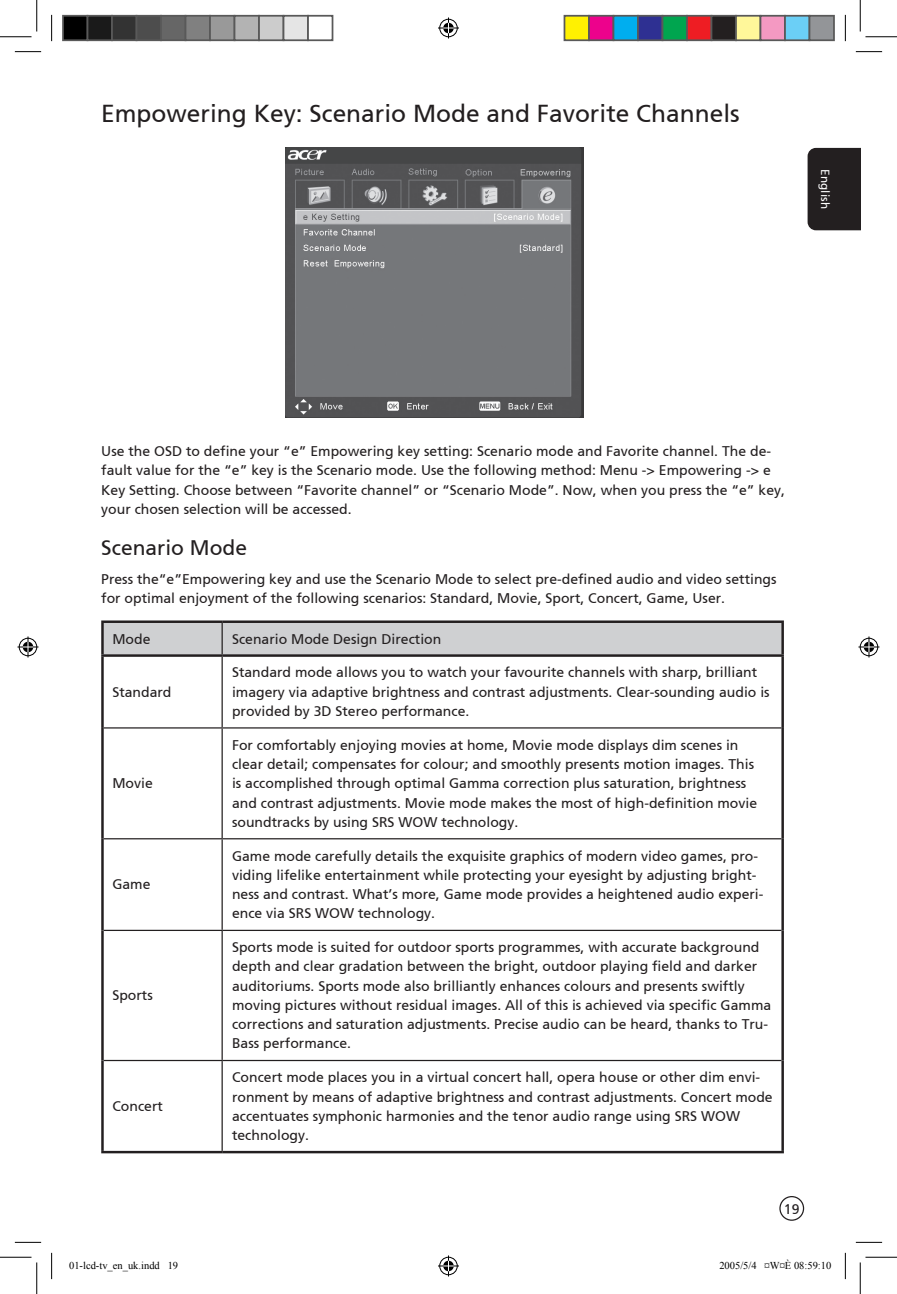
<style>
.page{position:relative;width:897px;height:1294px;background:#fff}
.page>*{position:absolute;margin:0;border:0;box-sizing:border-box;transform-origin:0 0}
.t1{font:24.5px "Frutiger Roman";color:#231f20}
.t2{font:21px "Frutiger Roman";color:#231f20}
.t3{font:14px/19.2px "Frutiger Roman";color:#231f20}
.t4{font:11.72px "Frutiger Roman";color:#fff}
.t5{font:10.5px "Times New Roman";color:#000}
</style>
<div class="page">
<div style="left:808px;top:148px;width:52px;height:82px;background:#231f20"></div>
<div style="left:779px;top:1196px;width:25px;height:25px;border:1px solid #231f20;border-radius:50%"></div>
<div style="left:104px;top:623px;width:677px;height:31px;background:#cfd0d2"></div>
<hr style="left:101px;top:620px;width:121px;height:3px;background:#231f20">
<hr style="left:101px;top:623px;width:3px;height:31px;background:#231f20">
<hr style="left:222px;top:620px;width:562px;height:3px;background:#231f20">
<hr style="left:781px;top:623px;width:3px;height:31px;background:#231f20">
<hr style="left:101px;top:654px;width:121px;height:3px;background:#231f20">
<hr style="left:101px;top:657px;width:3px;height:71px;background:#231f20">
<hr style="left:222px;top:654px;width:562px;height:3px;background:#231f20">
<hr style="left:781px;top:657px;width:3px;height:71px;background:#231f20">
<hr style="left:101px;top:728px;width:3px;height:111px;background:#231f20">
<hr style="left:781px;top:728px;width:3px;height:111px;background:#231f20">
<hr style="left:101px;top:839px;width:3px;height:91px;background:#231f20">
<hr style="left:781px;top:839px;width:3px;height:91px;background:#231f20">
<hr style="left:101px;top:930px;width:3px;height:130px;background:#231f20">
<hr style="left:781px;top:930px;width:3px;height:130px;background:#231f20">
<hr style="left:101px;top:1060px;width:3px;height:91px;background:#231f20">
<hr style="left:781px;top:1060px;width:3px;height:91px;background:#231f20">
<hr style="left:101px;top:1151px;width:121px;height:2px;background:#231f20">
<hr style="left:222px;top:1151px;width:562px;height:2px;background:#231f20">
<hr style="left:222px;top:623px;width:1px;height:31px;background:#231f20">
<hr style="left:222px;top:657px;width:1px;height:70px;background:#231f20">
<hr style="left:104px;top:727px;width:118px;height:1px;background:#231f20">
<hr style="left:222px;top:727px;width:559px;height:1px;background:#231f20">
<hr style="left:222px;top:728px;width:1px;height:110px;background:#231f20">
<hr style="left:104px;top:838px;width:118px;height:1px;background:#231f20">
<hr style="left:222px;top:838px;width:559px;height:1px;background:#231f20">
<hr style="left:222px;top:839px;width:1px;height:91px;background:#231f20">
<hr style="left:104px;top:930px;width:118px;height:1px;background:#231f20">
<hr style="left:222px;top:930px;width:559px;height:1px;background:#231f20">
<hr style="left:222px;top:931px;width:1px;height:129px;background:#231f20">
<hr style="left:104px;top:1060px;width:118px;height:1px;background:#231f20">
<hr style="left:222px;top:1060px;width:559px;height:1px;background:#231f20">
<hr style="left:222px;top:1061px;width:1px;height:90px;background:#231f20">
<img style="left:285px;top:148px;width:299px;height:269px">
<svg style="left:15px;top:51px;width:26px;height:1px"></svg>
<svg style="left:856px;top:51px;width:26px;height:1px"></svg>
<svg style="left:15px;top:1242px;width:26px;height:1px"></svg>
<svg style="left:856px;top:1242px;width:26px;height:1px"></svg>
<svg style="left:51px;top:15px;width:1px;height:26px"></svg>
<svg style="left:51px;top:1253px;width:1px;height:26px"></svg>
<svg style="left:845px;top:15px;width:1px;height:26px"></svg>
<svg style="left:845px;top:1253px;width:1px;height:26px"></svg>
<hr style="left:0;top:36px;width:32px;height:1px;background:#000">
<hr style="left:865px;top:36px;width:32px;height:1px;background:#000">
<hr style="left:0;top:1257px;width:32px;height:1px;background:#000">
<hr style="left:865px;top:1257px;width:32px;height:1px;background:#000">
<hr style="left:36px;top:0;width:1px;height:32px;background:#000">
<hr style="left:36px;top:1262px;width:1px;height:32px;background:#000">
<hr style="left:860px;top:0;width:1px;height:32px;background:#000">
<hr style="left:860px;top:1262px;width:1px;height:32px;background:#000">
<svg style="left:438px;top:18px;width:21px;height:21px"></svg>
<svg style="left:438px;top:1255px;width:21px;height:21px"></svg>
<svg style="left:18px;top:636px;width:21px;height:21px"></svg>
<svg style="left:858px;top:636px;width:21px;height:21px"></svg>
<div style="left:63px;top:16px;width:25px;height:24px;background:#000"></div>
<div style="left:62px;top:15px;width:26px;height:26px;border:2px solid #595959"></div>
<div style="left:88px;top:16px;width:24px;height:24px;background:#1a1a1a"></div>
<div style="left:87px;top:15px;width:26px;height:26px;border:2px solid #595959"></div>
<div style="left:112px;top:16px;width:25px;height:24px;background:#333"></div>
<div style="left:111px;top:15px;width:26px;height:26px;border:2px solid #595959"></div>
<div style="left:137px;top:16px;width:24px;height:24px;background:#4d4d4d"></div>
<div style="left:136px;top:15px;width:26px;height:26px;border:2px solid #595959"></div>
<div style="left:161px;top:16px;width:25px;height:24px;background:#666"></div>
<div style="left:160px;top:15px;width:26px;height:26px;border:2px solid #595959"></div>
<div style="left:186px;top:16px;width:24px;height:24px;background:#808080"></div>
<div style="left:185px;top:15px;width:26px;height:26px;border:2px solid #595959"></div>
<div style="left:210px;top:16px;width:25px;height:24px;background:#999"></div>
<div style="left:209px;top:15px;width:26px;height:26px;border:2px solid #595959"></div>
<div style="left:235px;top:16px;width:24px;height:24px;background:#b3b3b3"></div>
<div style="left:234px;top:15px;width:26px;height:26px;border:2px solid #595959"></div>
<div style="left:259px;top:16px;width:25px;height:24px;background:#ccc"></div>
<div style="left:258px;top:15px;width:26px;height:26px;border:2px solid #595959"></div>
<div style="left:284px;top:16px;width:24px;height:24px;background:#e5e5e5"></div>
<div style="left:283px;top:15px;width:26px;height:26px;border:2px solid #595959"></div>
<div style="left:307px;top:15px;width:26px;height:26px;border:2px solid #595959"></div>
<div style="left:564px;top:16px;width:25px;height:24px;background:#fff101"></div>
<div style="left:564px;top:15px;width:26px;height:26px;border:2px solid #595959"></div>
<div style="left:589px;top:16px;width:24px;height:24px;background:#ed028c"></div>
<div style="left:588px;top:15px;width:26px;height:26px;border:2px solid #595959"></div>
<div style="left:613px;top:16px;width:25px;height:24px;background:#00aeef"></div>
<div style="left:613px;top:15px;width:26px;height:26px;border:2px solid #595959"></div>
<div style="left:638px;top:16px;width:24px;height:24px;background:#2e3092"></div>
<div style="left:637px;top:15px;width:26px;height:26px;border:2px solid #595959"></div>
<div style="left:662px;top:16px;width:25px;height:24px;background:#00a54f"></div>
<div style="left:662px;top:15px;width:26px;height:26px;border:2px solid #595959"></div>
<div style="left:687px;top:16px;width:24px;height:24px;background:#ee1d23"></div>
<div style="left:686px;top:15px;width:26px;height:26px;border:2px solid #595959"></div>
<div style="left:711px;top:16px;width:25px;height:24px;background:#231f20"></div>
<div style="left:711px;top:15px;width:26px;height:26px;border:2px solid #595959"></div>
<div style="left:736px;top:16px;width:24px;height:24px;background:#fff79a"></div>
<div style="left:735px;top:15px;width:26px;height:26px;border:2px solid #595959"></div>
<div style="left:760px;top:16px;width:25px;height:24px;background:#f499c2"></div>
<div style="left:760px;top:15px;width:26px;height:26px;border:2px solid #595959"></div>
<div style="left:785px;top:16px;width:24px;height:24px;background:#6bcff6"></div>
<div style="left:784px;top:15px;width:26px;height:26px;border:2px solid #595959"></div>
<div style="left:809px;top:16px;width:25px;height:24px;background:#939598"></div>
<div style="left:809px;top:15px;width:26px;height:26px;border:2px solid #595959"></div>
<h1 class="t1" style="left:101px;top:99px;width:640px">Empowering Key: Scenario Mode and Favorite Channels</h1>
<p class="t4" style="left:832px;top:169px;width:41px;rotate:90deg">English</p>
<p class="t3" style="left:101px;top:442px;width:685px">Use the OSD to define your “e” Empowering key setting: Scenario mode and Favorite channel. The de&shy;fault value for the “e” key is the Scenario mode. Use the following method: Menu -&gt; Empowering -&gt; e Key Setting. Choose between “Favorite channel” or “Scenario Mode”. Now, when you press the “e” key, your chosen selection will be accessed.</p>
<h2 class="t2" style="left:101px;top:535px;width:147px">Scenario Mode</h2>
<p class="t3" style="left:101px;top:569px;width:677px">Press the“e”Empowering key and use the Scenario Mode to select pre-defined audio and video settings for optimal enjoyment of the following scenarios: Standard, Movie, Sport, Concert, Game, User.</p>
<p class="t3" style="left:112px;top:629px;width:40px">Mode</p>
<p class="t3" style="left:232px;top:629px;width:211px">Scenario Mode Design Direction</p>
<p class="t3" style="left:112px;top:682px;width:61px">Standard</p>
<p class="t3" style="left:232px;top:663px;width:539px">Standard mode allows you to watch your favourite channels with sharp, brilliant imagery via adaptive brightness and contrast adjustments. Clear-sounding audio is provided by 3D Stereo performance.</p>
<p class="t3" style="left:112px;top:774px;width:42px">Movie</p>
<p class="t3" style="left:112px;top:875px;width:40px">Game</p>
<p class="t3" style="left:112px;top:986px;width:42px">Sports</p>
<p class="t3" style="left:112px;top:1097px;width:52px">Concert</p>
<p class="t3" style="left:232px;top:735px;width:527px">For comfortably enjoying movies at home, Movie mode displays dim scenes in clear detail; compensates for colour; and smoothly presents motion images. This is accomplished through optimal Gamma correction plus saturation, brightness and contrast adjustments. Movie mode makes the most of high-definition movie soundtracks by using SRS WOW technology.</p>
<p class="t3" style="left:232px;top:846px;width:533px">Game mode carefully details the exquisite graphics of modern video games, pro&shy;viding lifelike entertainment while protecting your eyesight by adjusting bright&shy;ness and contrast. What’s more, Game mode provides a heightened audio experi&shy;ence via SRS WOW technology.</p>
<p class="t3" style="left:232px;top:938px;width:541px">Sports mode is suited for outdoor sports programmes, with accurate background depth and clear gradation between the bright, outdoor playing field and darker auditoriums. Sports mode also brilliantly enhances colours and presents swiftly moving pictures without residual images. All of this is achieved via specific Gamma corrections and saturation adjustments. Precise audio can be heard, thanks to Tru-Bass performance.</p>
<p class="t3" style="left:232px;top:1068px;width:542px">Concert mode places you in a virtual concert hall, opera house or other dim envi&shy;ronment by means of adaptive brightness and contrast adjustments. Concert mode accentuates symphonic harmonies and the tenor audio range using SRS WOW technology.</p>
<p class="t3" style="left:784px;top:1199px;width:17px">19</p>
<p class="t5" style="left:69px;top:1258px;width:111px">01-lcd-tv_en_uk.indd 19</p>
<p class="t5" style="left:719px;top:1258px;width:114px">2005/5/4 ¤W¤È 08:59:10</p>
</div>
